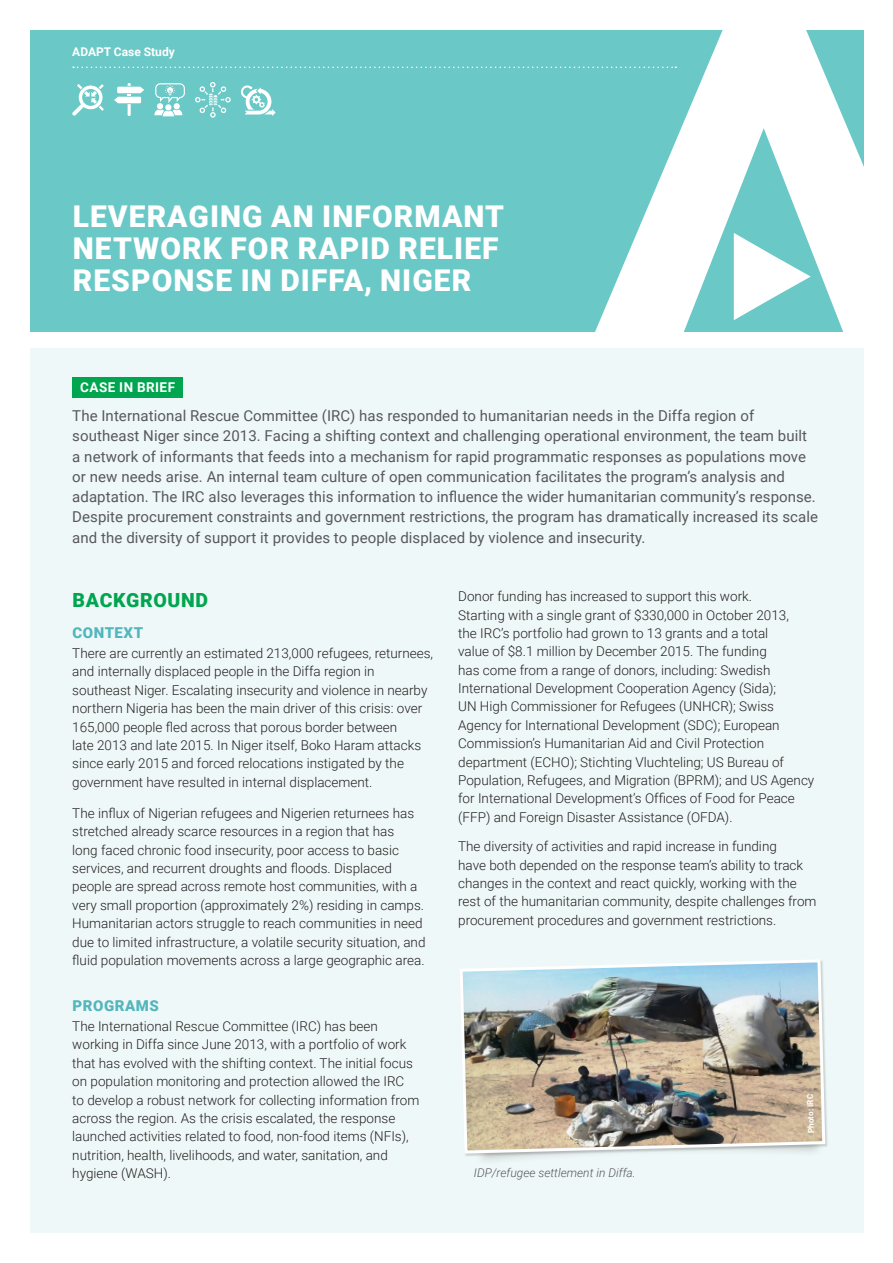
<style>
.page{position:relative;width:893px;height:1263px;background:#fff}
.page>*{position:absolute;margin:0;border:0;box-sizing:border-box;transform-origin:0 0}
.t1{font:900 30px/32.2px "Roboto";letter-spacing:.035em;color:#fff}
.t2{font:900 19.5px "Roboto";letter-spacing:.035em;color:#00a54f}
.t3{font:15px/20.2px "Roboto";letter-spacing:.005em;color:#57585a}
.t4{font:900 15px "Roboto";letter-spacing:.035em;color:#52b6bc}
.t5{font:300 13.5px/18.3px "Roboto";color:#231f20}
.t6{font:700 13.5px "Roboto";letter-spacing:.035em;color:#fff}
.t7{font:italic 300 12px "Roboto";color:#57585a}
.t8{font:700 12px "Roboto";color:#fff}
.t9{font:700 8.25px "Roboto";color:#fff}
</style>
<div class="page">
<div style="left:30px;top:349px;width:833px;height:884px;background:#eff8f8"></div>
<div style="left:30px;top:30px;width:833px;height:302px;background:#6ac8c7"></div>
<svg style="left:595px;top:30px;width:269px;height:302px;fill:#fff"></svg>
<svg style="left:73px;top:67px;width:603px;height:1px"></svg>
<div style="left:72px;top:377px;width:111px;height:21px;background:#00a54f"></div>
<svg style="left:72px;top:84px;width:32px;height:32px"></svg>
<svg style="left:114px;top:83px;width:30px;height:33px"></svg>
<svg style="left:154px;top:83px;width:31px;height:33px"></svg>
<img style="left:460px;top:960px;width:367px;height:195px">
<svg style="left:241px;top:85px;width:35px;height:31px"></svg>
<svg style="left:195px;top:82px;width:36px;height:36px"></svg>
<p class="t8" style="left:72px;top:43px;width:104px">ADAPT Case Study</p>
<h1 class="t1" style="left:73px;top:199px;width:433px">LEVERAGING AN INFORMANT<br>NETWORK FOR RAPID RELIEF<br>RESPONSE IN DIFFA, NIGER</h1>
<p class="t6" style="left:80px;top:378px;width:96px">CASE IN BRIEF</p>
<p class="t3" style="left:72px;top:405px;width:747px">The International Rescue Committee (IRC) has responded to humanitarian needs in the Diffa region of southeast Niger since 2013. Facing a shifting context and challenging operational environment, the team built a network of informants that feeds into a mechanism for rapid programmatic responses as populations move or new needs arise. An internal team culture of open communication facilitates the program’s analysis and adaptation. The IRC also leverages this information to influence the wider humanitarian community’s response.<br>Despite procurement constraints and government restrictions, the program has dramatically increased its scale and the diversity of support it provides to people displaced by violence and insecurity.</p>
<h2 class="t2" style="left:73px;top:586px;width:137px">BACKGROUND</h2>
<p class="t4" style="left:73px;top:622px;width:72px">CONTEXT</p>
<p class="t5" style="left:72px;top:644px;width:362px">There are currently an estimated 213,000 refugees, returnees, and internally displaced people in the Diffa region in southeast Niger. Escalating insecurity and violence in nearby northern Nigeria has been the main driver of this crisis: over 165,000 people fled across that porous border between<br>late 2013 and late 2015. In Niger itself, Boko Haram attacks since early 2015 and forced relocations instigated by the government have resulted in internal displacement.</p>
<p class="t5" style="left:72px;top:803px;width:355px">The influx of Nigerian refugees and Nigerien returnees has stretched already scarce resources in a region that has<br>long faced chronic food insecurity, poor access to basic services, and recurrent droughts and floods. Displaced people are spread across remote host communities, with a very small proportion (approximately 2%) residing in camps.<br>Humanitarian actors struggle to reach communities in need due to limited infrastructure, a volatile security situation, and fluid population movements across a large geographic area.</p>
<p class="t4" style="left:73px;top:995px;width:88px">PROGRAMS</p>
<p class="t5" style="left:72px;top:1016px;width:349px">The International Rescue Committee (IRC) has been working in Diffa since June 2013, with a portfolio of work that has evolved with the shifting context. The initial focus on population monitoring and protection allowed the IRC to develop a robust network for collecting information from across the region. As the crisis escalated, the response launched activities related to food, non-food items (NFIs), nutrition, health, livelihoods, and water, sanitation, and hygiene (WASH).</p>
<p class="t5" style="left:458px;top:587px;width:358px">Donor funding has increased to support this work.<br>Starting with a single grant of $330,000 in October 2013,<br>the IRC’s portfolio had grown to 13 grants and a total<br>value of $8.1 million by December 2015. The funding<br>has come from a range of donors, including: Swedish International Development Cooperation Agency (Sida);<br>UN High Commissioner for Refugees (UNHCR); Swiss Agency for International Development (SDC); European Commission’s Humanitarian Aid and Civil Protection department (ECHO); Stichting Vluchteling; US Bureau of Population, Refugees, and Migration (BPRM); and US Agency for International Development’s Offices of Food for Peace (FFP) and Foreign Disaster Assistance (OFDA).</p>
<p class="t5" style="left:458px;top:837px;width:360px">The diversity of activities and rapid increase in funding<br>have both depended on the response team’s ability to track changes in the context and react quickly, working with the rest of the humanitarian community, despite challenges from procurement procedures and government restrictions.</p>
<p class="t7" style="left:474px;top:1164px;width:163px">IDP/refugee settlement in Diffa.</p>
<p class="t9" style="left:805px;top:1133px;width:41px;rotate:-92deg">Photo: IRC</p>
</div>
